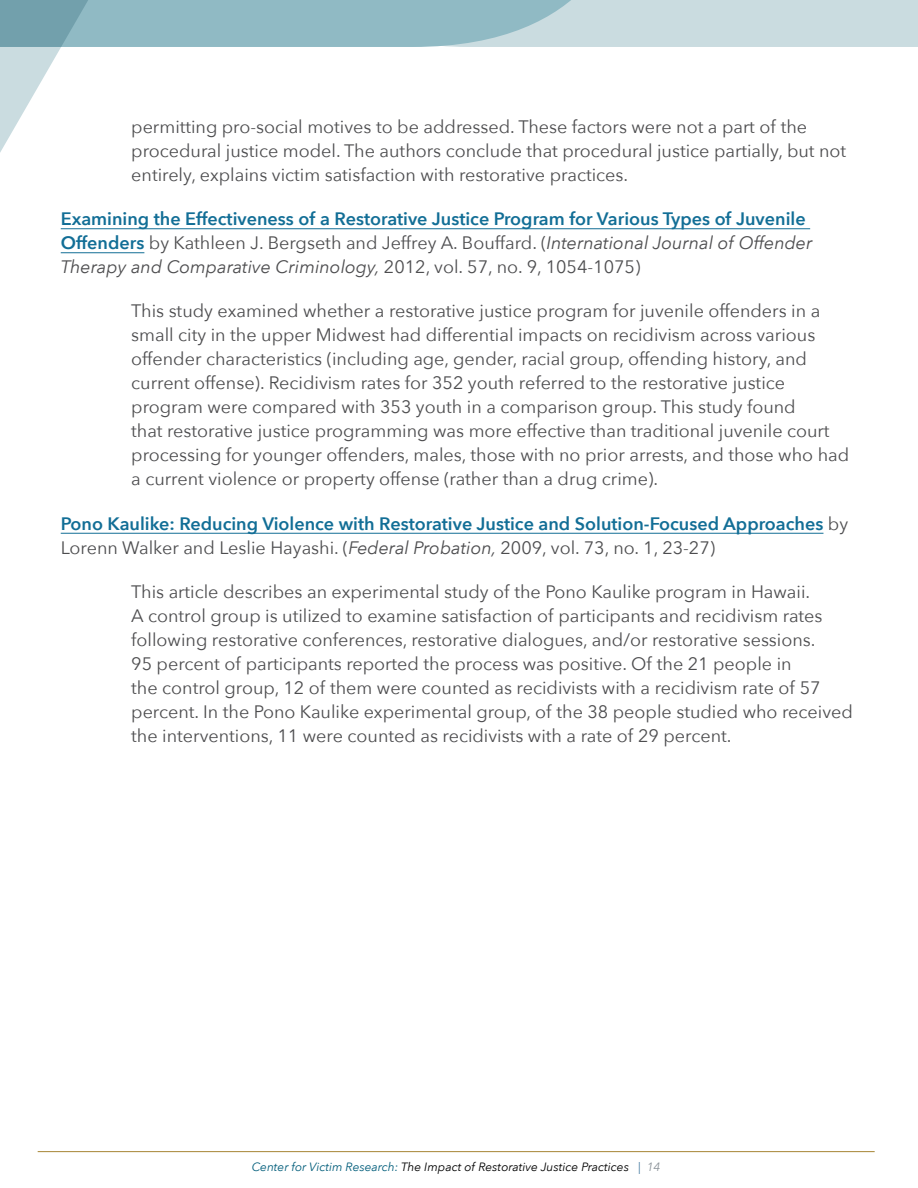
<style>
.page{position:relative;width:918px;height:1188px;background:#fff}
.page>*{position:absolute;margin:0;border:0;box-sizing:border-box;transform-origin:0 0}
.Body_indented{font:18px/24px "Avenir Next";color:#4d4d4f}
.Body{font:600 18px/24px "Avenir Next";color:#126e96}
.t1{font:italic 12px "Avenir Next";color:#000}
.s1{font-weight:400;color:#4d4d4f}
.s2{font-weight:400;font-style:italic;color:#4d4d4f}
.s3{color:#035e7b}
.s4{color:#447ca1}
.s5{color:#8c9399}
</style>
<div class="page">
<svg style="left:0;top:0;width:918px;height:153px"></svg>
<hr style="left:38px;top:1151px;width:837px;height:1px;background:#a68534">
<hr style="left:61px;top:228px;width:749px;height:1px;background:#126e96">
<hr style="left:61px;top:252px;width:83px;height:1px;background:#126e96">
<hr style="left:61px;top:533px;width:762px;height:1px;background:#126e96">
<p class="Body_indented" style="left:131px;top:114px;width:717px">permitting pro-social motives to be addressed. These factors were not a part of the procedural justice model. The authors conclude that procedural justice partially, but not entirely, explains victim satisfaction with restorative practices.</p>
<p class="Body" style="left:61px;top:206px;width:753px">Examining the Effectiveness of a Restorative Justice Program for Various Types of Juvenile<br>Offenders <span class="s1">by Kathleen J. Bergseth and Jeffrey A. Bouffard. (</span><span class="s2">International Journal of Offender<br>Therapy and Comparative Criminology,</span> <span class="s1">2012, vol. 57, no. 9, 1054-1075)</span></p>
<p class="Body_indented" style="left:131px;top:298px;width:720px">This study examined whether a restorative justice program for juvenile offenders in a small city in the upper Midwest had differential impacts on recidivism across various offender characteristics (including age, gender, racial group, offending history, and current offense). Recidivism rates for 352 youth referred to the restorative justice program were compared with 353 youth in a comparison group. This study found<br>that restorative justice programming was more effective than traditional juvenile court processing for younger offenders, males, those with no prior arrests, and those who had a current violence or property offense (rather than a drug crime).</p>
<p class="Body" style="left:61px;top:511px;width:789px">Pono Kaulike: Reducing Violence with Restorative Justice and Solution-Focused Approaches <span class="s1">by<br>Lorenn Walker and Leslie Hayashi. (</span><span class="s2">Federal Probation,</span> <span class="s1">2009, vol. 73, no. 1, 23-27)</span></p>
<p class="Body_indented" style="left:131px;top:579px;width:723px">This article describes an experimental study of the Pono Kaulike program in Hawaii.<br>A control group is utilized to examine satisfaction of participants and recidivism rates following restorative conferences, restorative dialogues, and/or restorative sessions.<br>95 percent of participants reported the process was positive. Of the 21 people in<br>the control group, 12 of them were counted as recidivists with a recidivism rate of 57 percent. In the Pono Kaulike experimental group, of the 38 people studied who received the interventions, 11 were counted as recidivists with a rate of 29 percent.</p>
<p class="t1" style="left:252px;top:1156px;width:410px"><span class="s3">Center for Victim Research:</span> The Impact of Restorative Justice Practices <span class="s4">|</span> <span class="s5">14</span></p>
</div>
